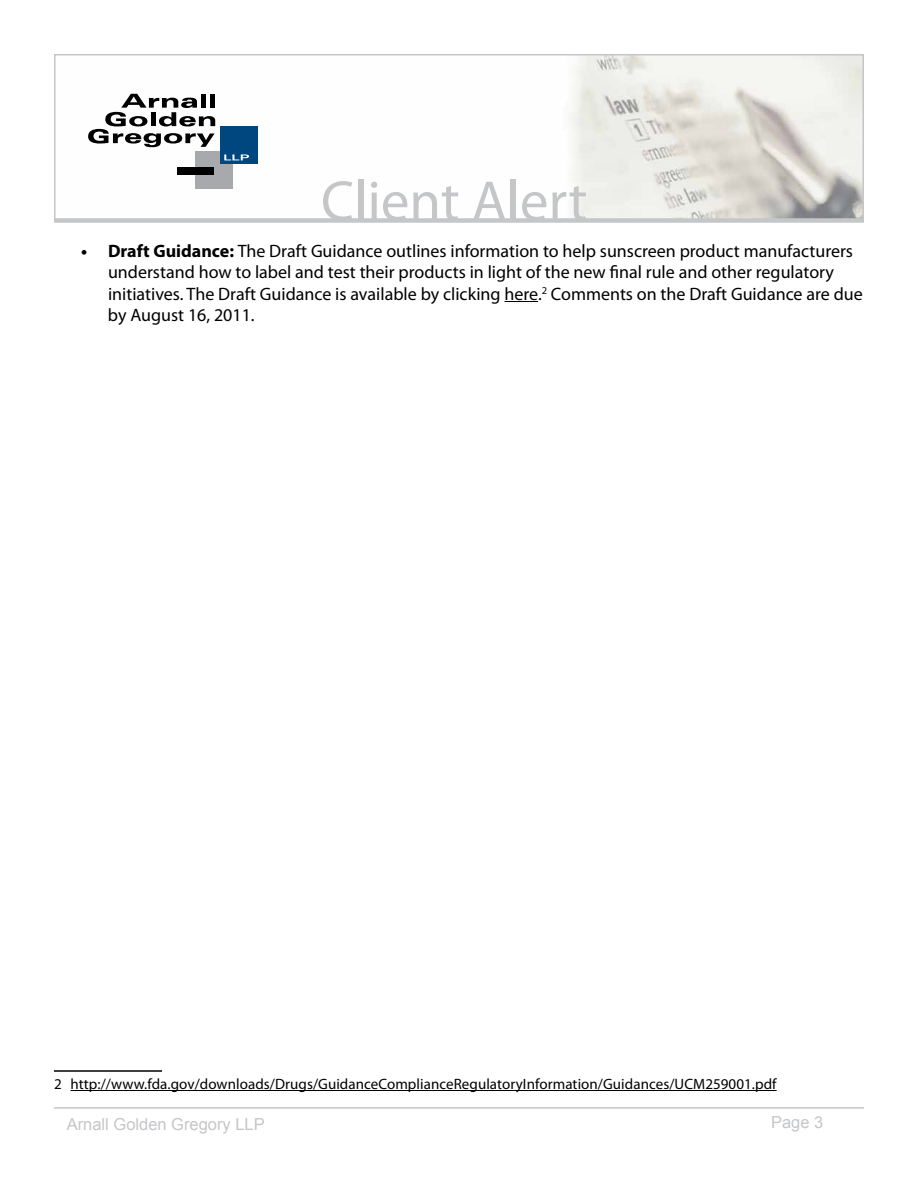
<style>
.page{position:relative;width:918px;height:1188px;background:#fff}
.page>*{position:absolute;margin:0;border:0;box-sizing:border-box;transform-origin:0 0}
.t1{font:57px "Myriad Pro";color:#c5c6c8}
.t2{font:18px/21.5px "Myriad Pro";color:#000}
.t3{font:16.5px "Arial";color:#c5c6c8}
.t4{font:15px "Myriad Pro";letter-spacing:.005em;color:#000}
.s1{font-weight:700}
</style>
<div class="page">
<hr style="left:54px;top:1107px;width:810px;height:2px;background:#c5c6c8">
<div style="left:54px;top:218px;width:810px;height:5px;background:#d3d4d5"></div>
<svg style="left:54px;top:54px;width:810px;height:168px"></svg>
<hr style="left:505px;top:301px;width:33px;height:1px;background:#000">
<hr style="left:54px;top:1070px;width:108px;height:2px;background:#000">
<hr style="left:70px;top:1090px;width:707px;height:1px;background:#000">
<h1 class="t1" style="left:321px;top:166px;width:268px">Client Alert</h1>
<p class="t2" style="left:108px;top:239px;width:756px;text-indent:-27px"><span class="s1">• Draft Guidance:</span> The Draft Guidance outlines information to help sunscreen product manufacturers understand how to label and test their products in light of the new final rule and other regulatory initiatives. The Draft Guidance is available by clicking here.<sup>2</sup> Comments on the Draft Guidance are due by August 16, 2011.</p>
<p class="t4" style="left:54px;top:1075px;width:724px">2 http://www.fda.gov/downloads/Drugs/GuidanceComplianceRegulatoryInformation/Guidances/UCM259001.pdf</p>
<p class="t3" style="left:67px;top:1114px;width:200px">Arnall Golden Gregory LLP</p>
<p class="t3" style="left:771px;top:1111px;width:54px">Page 3</p>
</div>
